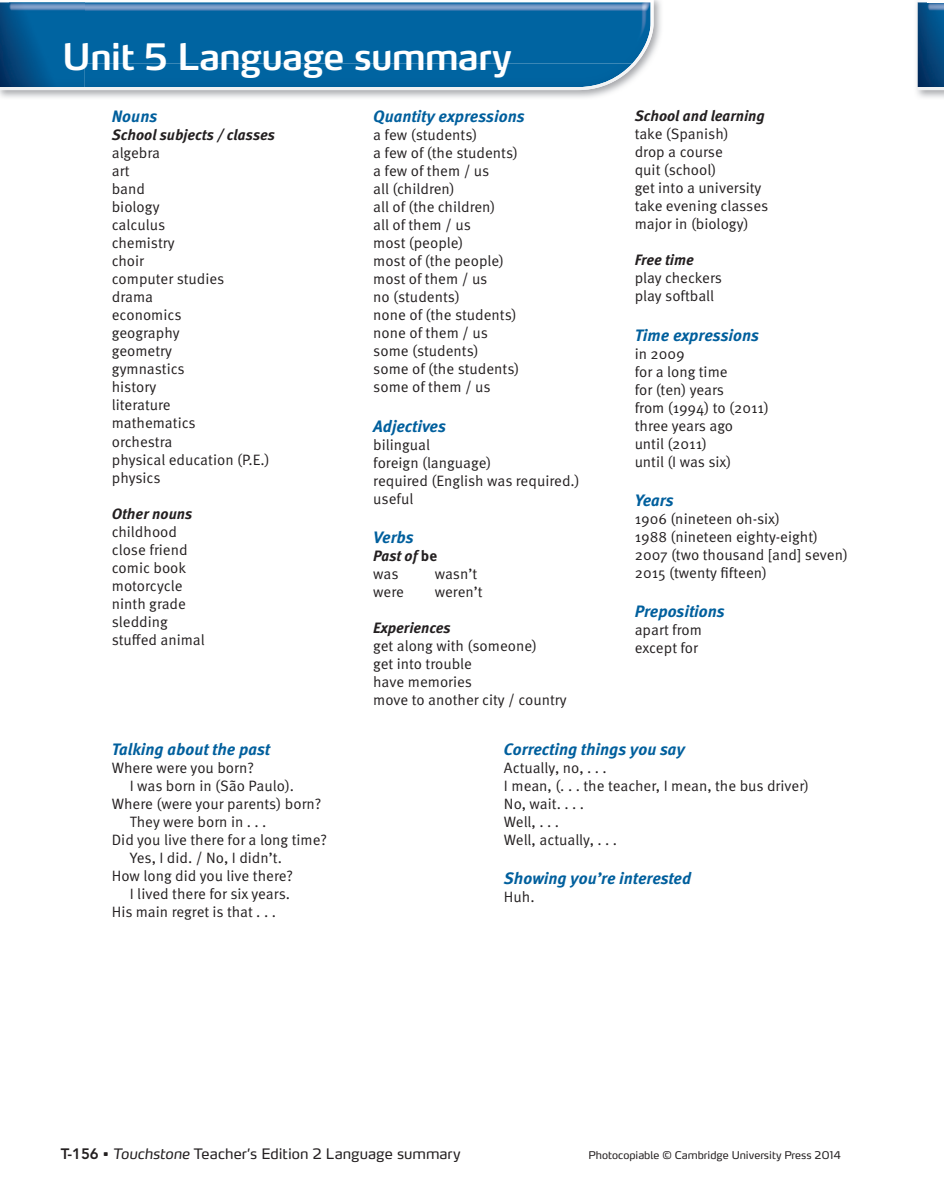
<style>
.page{position:relative;width:944px;height:1201px;background:#fff}
.page>*{position:absolute;margin:0;border:0;box-sizing:border-box;transform-origin:0 0}
.t1{font:600 36px "Max OT";letter-spacing:-.03em;color:#fff}
.t2{font:italic 700 16.5px "Meta OT";color:#005f9d}
.t3{font:15px/18px "Meta OT";color:#231f20}
.t4{font:italic 700 15px/18px "Meta OT";color:#231f20}
.t5{font:14.25px "Max OT";color:#231f20}
.t6{font:10.5px "Max OT";color:#231f20}
.s1{font-style:normal}
.s2{font-weight:400;font-style:normal}
.s3{font-family:"Avenir LT Std";font-weight:800;font-size:15px}
.s4{font-weight:600}
.s5{font-style:italic}
</style>
<div class="page">
<img style="left:0;top:0;width:661px;height:98px">
<img style="left:0;top:0;width:636px;height:90px">
<img style="left:9px;top:0;width:644px;height:64px">
<img style="left:917px;top:0;width:27px;height:90px">
<svg style="left:927px;top:0;width:17px;height:2px"></svg>
<h1 class="t1" style="left:62px;top:34px;width:451px">Unit 5 Language summary</h1>
<p class="t2" style="left:112px;top:106px;width:47px">Nouns</p>
<p class="t4" style="left:112px;top:126px;width:165px">School subjects / classes</p>
<p class="t3" style="left:112px;top:144px;width:159px">algebra<br>art<br>band<br>biology<br>calculus<br>chemistry<br>choir<br>computer studies<br>drama<br>economics<br>geography<br>geometry<br>gymnastics<br>history<br>literature<br>mathematics<br>orchestra<br>physical education (P.E.) physics</p>
<p class="t4" style="left:112px;top:504px;width:82px">Other nouns</p>
<p class="t3" style="left:112px;top:522px;width:95px">childhood close friend comic book motorcycle ninth grade sledding stuffed animal</p>
<p class="t2" style="left:373px;top:106px;width:153px">Quantity expressions</p>
<p class="t3" style="left:373px;top:126px;width:148px">a few (students)<br>a few of (the students) a few of them / us<br>all (children)<br>all of (the children)<br>all of them / us<br>most (people)<br>most of (the people) most of them / us<br>no (students)<br>none of (the students) none of them / us some (students)<br>some of (the students) some of them / us</p>
<p class="t2" style="left:373px;top:415px;width:74px">Adjectives</p>
<p class="t3" style="left:373px;top:435px;width:208px">bilingual<br>foreign (language)<br>required (English was required.) useful</p>
<p class="t2" style="left:373px;top:527px;width:42px">Verbs</p>
<p class="t4" style="left:373px;top:547px;width:65px">Past of <span class="s1">be </span><span class="s2">was</span></p>
<p class="t3" style="left:435px;top:565px;width:44px">wasn’t</p>
<p class="t3" style="left:373px;top:583px;width:32px">were</p>
<p class="t3" style="left:435px;top:583px;width:49px">weren’t</p>
<p class="t4" style="left:373px;top:619px;width:79px">Experiences</p>
<p class="t3" style="left:373px;top:637px;width:195px">get along with (someone)<br>get into trouble<br>have memories<br>move to another city / country</p>
<p class="t4" style="left:634px;top:107px;width:132px">School and learning</p>
<p class="t3" style="left:634px;top:125px;width:135px">take (Spanish)<br>drop a course<br>quit (school)<br>get into a university take evening classes major in (biology)</p>
<p class="t4" style="left:634px;top:251px;width:61px">Free time</p>
<p class="t3" style="left:634px;top:269px;width:89px">play checkers play softball</p>
<p class="t2" style="left:634px;top:324px;width:126px">Time expressions</p>
<p class="t3" style="left:634px;top:344px;width:136px">in 2009<br>for a long time<br>for (ten) years<br>from (1994) to (2011) three years ago<br>until (2011)<br>until (I was six)</p>
<p class="t2" style="left:634px;top:490px;width:41px">Years</p>
<p class="t3" style="left:634px;top:510px;width:215px">1906 (nineteen oh-six)<br>1988 (nineteen eighty-eight)<br>2007 (two thousand [and] seven)<br>2015 (twenty fifteen)</p>
<p class="t2" style="left:634px;top:601px;width:92px">Prepositions</p>
<p class="t3" style="left:634px;top:621px;width:69px">apart from except for</p>
<p class="t2" style="left:112px;top:738px;width:160px">Talking about the past</p>
<p class="t3" style="left:112px;top:758px;width:144px">Where were you born?</p>
<p class="t3" style="left:130px;top:776px;width:166px">I was born in (São Paulo).</p>
<p class="t3" style="left:112px;top:794px;width:211px">Where (were your parents) born?</p>
<p class="t3" style="left:130px;top:812px;width:138px">They were born in . . .</p>
<p class="t3" style="left:112px;top:830px;width:217px">Did you live there for a long time?</p>
<p class="t3" style="left:130px;top:848px;width:154px">Yes, I did. / No, I didn’t.</p>
<p class="t3" style="left:112px;top:866px;width:183px">How long did you live there?</p>
<p class="t3" style="left:130px;top:884px;width:162px">I lived there for six years.</p>
<p class="t3" style="left:112px;top:902px;width:166px">His main regret is that . . .</p>
<p class="t2" style="left:504px;top:738px;width:182px">Correcting things you say</p>
<p class="t3" style="left:504px;top:758px;width:307px">Actually, no, . . .<br>I mean, (. . . the teacher, I mean, the bus driver)<br>No, wait. . . .<br>Well, . . .<br>Well, actually, . . .</p>
<p class="t2" style="left:504px;top:868px;width:188px">Showing you’re interested</p>
<p class="t3" style="left:504px;top:888px;width:32px">Huh.</p>
<p class="t5" style="left:61px;top:1144px;width:401px"><span class="s3">T-156</span> <span class="s4">•</span> <span class="s5">Touchstone</span> Teacher’s Edition 2 Language summary</p>
<p class="t6" style="left:588px;top:1148px;width:254px">Photocopiable © Cambridge University Press 2014</p>
</div>
